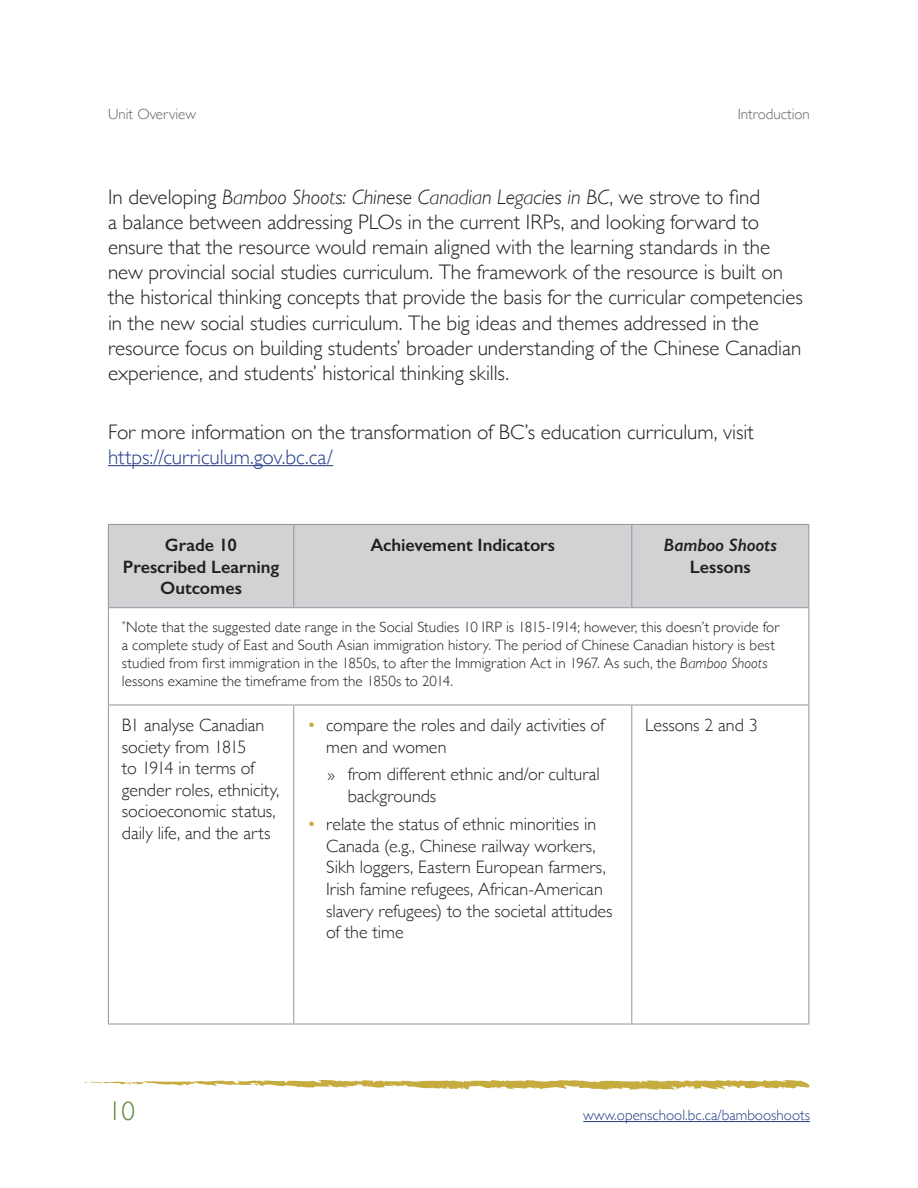
<style>
.page{position:relative;width:918px;height:1188px;background:#fff}
.page>*{position:absolute;margin:0;border:0;box-sizing:border-box;transform-origin:0 0}
.t1{font:300 27px "Gill Sans";color:#5b873b}
.Body{font:300 21px/25.2px "Gill Sans";letter-spacing:-.005em;color:#231f20}
.table_text{font:300 18px/21.6px "Gill Sans";color:#231f20}
.table_text-2{font:600 18px/21.6px "Gill Sans";letter-spacing:-.005em;color:#231f20;text-align:center}
.table_text-3{font:italic 600 18px/21.6px "Gill Sans";letter-spacing:-.005em;color:#231f20;text-align:center}
.table_text-4{font:300 15px/18px "Gill Sans";letter-spacing:.005em;color:#231f20}
.t2{font:300 15px "Gill Sans";color:#253e88}
.t3{font:300 15px "Gill Sans";color:#636366}
.s1{font-style:italic}
.s2{color:#253e88}
.s3{font-style:normal}
.s4{color:#c6ac3f}
.s5{font-size:15px}
</style>
<div class="page">
<hr style="left:583px;top:1121px;width:227px;height:1px;background:#253e88">
<svg style="left:84px;top:1080px;width:726px;height:10px"></svg>
<hr style="left:108px;top:465px;width:225px;height:1px;background:#253e88">
<div style="left:109px;top:525px;width:699px;height:82px;background:#d1d2d4"></div>
<svg style="left:109px;top:608px;width:699px;height:416px"></svg>
<hr style="left:108px;top:524px;width:186px;height:1px;background:#939598">
<hr style="left:108px;top:525px;width:1px;height:82px;background:#939598">
<hr style="left:294px;top:524px;width:338px;height:1px;background:#939598">
<hr style="left:293px;top:525px;width:1px;height:82px;background:#939598">
<hr style="left:632px;top:524px;width:177px;height:1px;background:#939598">
<hr style="left:631px;top:525px;width:1px;height:82px;background:#939598">
<hr style="left:808px;top:525px;width:1px;height:82px;background:#939598">
<hr style="left:108px;top:607px;width:186px;height:1px;background:#939598">
<hr style="left:108px;top:608px;width:1px;height:97px;background:#939598">
<hr style="left:294px;top:607px;width:338px;height:1px;background:#939598">
<hr style="left:632px;top:607px;width:177px;height:1px;background:#939598">
<hr style="left:808px;top:608px;width:1px;height:97px;background:#939598">
<hr style="left:108px;top:705px;width:186px;height:1px;background:#939598">
<hr style="left:108px;top:705px;width:1px;height:319px;background:#939598">
<hr style="left:294px;top:705px;width:338px;height:1px;background:#939598">
<hr style="left:293px;top:705px;width:1px;height:319px;background:#939598">
<hr style="left:632px;top:705px;width:177px;height:1px;background:#939598">
<hr style="left:631px;top:705px;width:1px;height:319px;background:#939598">
<hr style="left:808px;top:705px;width:1px;height:319px;background:#939598">
<hr style="left:108px;top:1024px;width:186px;height:1px;background:#939598">
<hr style="left:294px;top:1024px;width:338px;height:1px;background:#939598">
<hr style="left:632px;top:1024px;width:177px;height:1px;background:#939598">
<p class="t3" style="left:108px;top:103px;width:90px">Unit Overview</p>
<p class="t3" style="left:738px;top:103px;width:74px">Introduction</p>
<p class="Body" style="left:108px;top:183px;width:696px">In developing <span class="s1">Bamboo Shoots: Chinese Canadian Legacies in BC</span>, we strove to find<br>a balance between addressing PLOs in the current IRPs, and looking forward to ensure that the resource would remain aligned with the learning standards in the new provincial social studies curriculum. The framework of the resource is built on the historical thinking concepts that provide the basis for the curricular competencies in the new social studies curriculum. The big ideas and themes addressed in the resource focus on building students’ broader understanding of the Chinese Canadian experience, and students’ historical thinking skills.</p>
<p class="Body" style="left:108px;top:418px;width:647px">For more information on the transformation of BC’s education curriculum, visit <span class="s2">https://curriculum.gov.bc.ca/</span></p>
<p class="table_text-2" style="left:123px;top:534px;width:158px">Grade 10<br>Prescribed Learning<br>Outcomes</p>
<p class="table_text-2" style="left:370px;top:534px;width:186px">Achievement Indicators</p>
<p class="table_text-3" style="left:664px;top:534px;width:115px">Bamboo Shoots<br><span class="s3">Lessons</span></p>
<p class="table_text-4" style="left:122px;top:617px;width:659px"><sup>*</sup>Note that the suggested date range in the Social Studies 10 IRP is 1815-1914; however, this doesn’t provide for a complete study of East and South Asian immigration history. The period of Chinese Canadian history is best studied from first immigration in the 1850s, to after the Immigration Act in 1967. As such, the <span class="s1">Bamboo Shoots </span>lessons examine the timeframe from the 1850s to 2014.</p>
<p class="table_text" style="left:122px;top:713px;width:159px">B1 analyse Canadian society from 1815<br>to 1914 in terms of gender roles, ethnicity, socioeconomic status, daily life, and the arts</p>
<p class="table_text" style="left:326px;top:713px;width:280px;text-indent:-19px"><span class="s4">•</span> compare the roles and daily activities of men and women</p>
<p class="table_text" style="left:645px;top:713px;width:114px">Lessons 2 and 3</p>
<p class="table_text" style="left:348px;top:763px;width:254px;text-indent:-20px"><span class="s5">»</span> from different ethnic and/or cultural backgrounds</p>
<p class="table_text" style="left:326px;top:813px;width:288px;text-indent:-19px"><span class="s4">•</span> relate the status of ethnic minorities in Canada (e.g., Chinese railway workers, Sikh loggers, Eastern European farmers, Irish famine refugees, African-American slavery refugees) to the societal attitudes of the time</p>
<p class="t1" style="left:108px;top:1090px;width:28px">10</p>
<p class="t2" style="left:583px;top:1104px;width:228px">www.openschool.bc.ca/bambooshoots</p>
</div>
